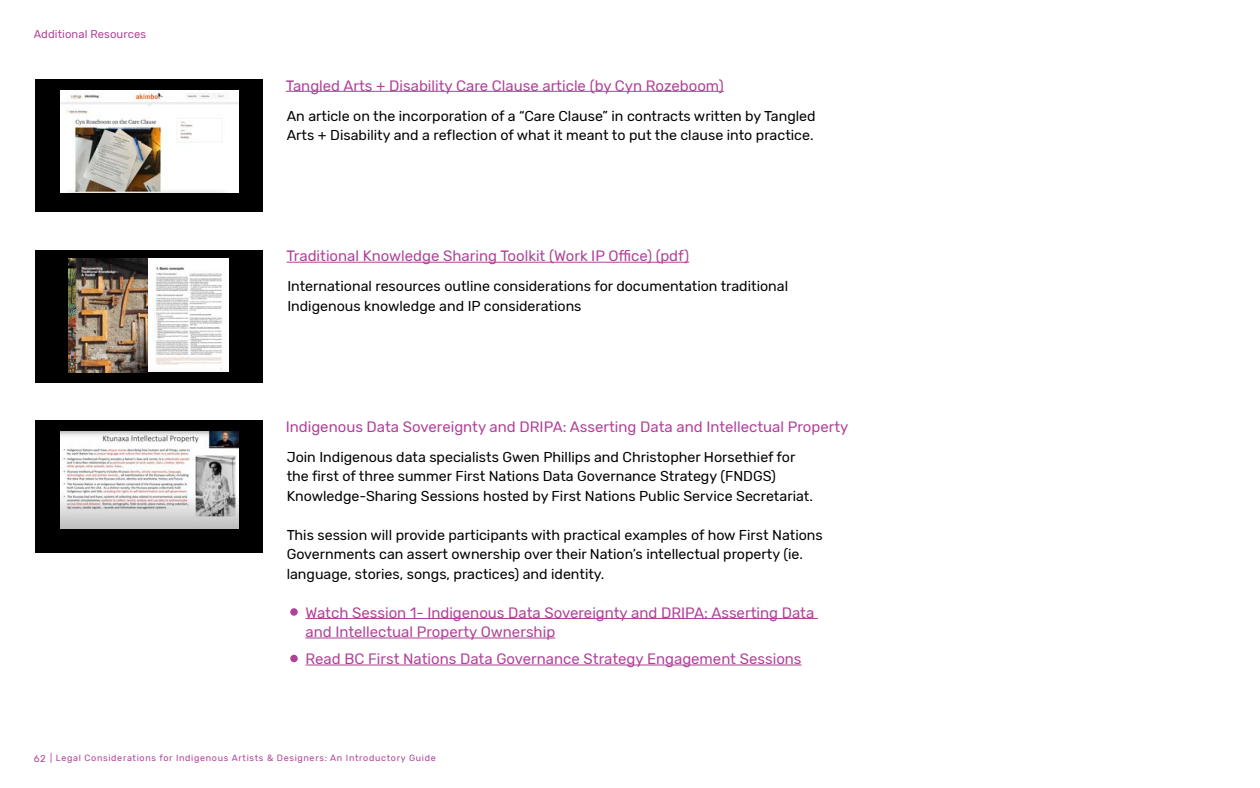
<style>
.page{position:relative;width:1260px;height:788px;background:#fff}
.page>*{position:absolute;margin:0;border:0;box-sizing:border-box;transform-origin:0 0}
.t1{font:15px/19.5px "Rubik";color:#b04198}
.t2{font:14.25px/19.5px "Rubik";color:#000}
.t3{font:11.25px "Rubik";letter-spacing:.01em;color:#b04198}
.t4{font:9px "Rubik";letter-spacing:.075em;color:#b04198}
.s1{font-size:9.75px}
</style>
<div class="page">
<hr style="left:287px;top:262px;width:402px;height:1px;background:#b04198">
<div style="left:35px;top:250px;width:228px;height:132px;background:#000"></div>
<hr style="left:286px;top:91px;width:438px;height:1px;background:#b04198">
<div style="left:35px;top:79px;width:228px;height:133px;background:#000"></div>
<img style="left:60px;top:91px;width:178px;height:102px">
<div style="left:35px;top:420px;width:228px;height:133px;background:#000"></div>
<img style="left:60px;top:432px;width:178px;height:96px">
<hr style="left:305px;top:618px;width:513px;height:1px;background:#b04198">
<hr style="left:305px;top:637px;width:250px;height:1px;background:#b04198">
<hr style="left:305px;top:664px;width:497px;height:1px;background:#b04198">
<div style="left:290px;top:608px;width:8px;height:7px;background:#b04198;border-radius:50%"></div>
<div style="left:290px;top:654px;width:8px;height:8px;background:#b04198;border-radius:50%"></div>
<img style="left:68px;top:258px;width:161px;height:114px">
<p class="t3" style="left:34px;top:27px;width:114px">Additional Resources</p>
<p class="t1" style="left:286px;top:76px;width:440px">Tangled Arts + Disability Care Clause article (by Cyn Rozeboom)</p>
<p class="t2" style="left:287px;top:106px;width:531px">An article on the incorporation of a “Care Clause” in contracts written by Tangled<br>Arts + Disability and a reflection of what it meant to put the clause into practice.</p>
<p class="t1" style="left:287px;top:247px;width:404px">Traditional Knowledge Sharing Toolkit (Work IP Office) (pdf)</p>
<p class="t2" style="left:287px;top:277px;width:502px">International resources outline considerations for documentation traditional<br>Indigenous knowledge and IP considerations</p>
<p class="t1" style="left:286px;top:417px;width:564px">Indigenous Data Sovereignty and DRIPA: Asserting Data and Intellectual Property</p>
<p class="t2" style="left:287px;top:447px;width:528px">Join Indigenous data specialists Gwen Phillips and Christopher Horsethief for the first of three summer First Nations Data Governance Strategy (FNDGS)<br>Knowledge-Sharing Sessions hosted by First Nations Public Service Secretariat.</p>
<p class="t2" style="left:287px;top:525px;width:538px">This session will provide participants with practical examples of how First Nations<br>Governments can assert ownership over their Nation’s intellectual property (ie. language, stories, songs, practices) and identity.</p>
<p class="t1" style="left:305px;top:603px;width:510px">Watch Session 1- Indigenous Data Sovereignty and DRIPA: Asserting Data and Intellectual Property Ownership</p>
<p class="t1" style="left:305px;top:649px;width:498px">Read BC First Nations Data Governance Strategy Engagement Sessions</p>
<p class="t4" style="left:34px;top:753px;width:404px"><span class="s1">62</span> | Legal Considerations for Indigenous Artists &amp; Designers: An Introductory Guide</p>
</div>
